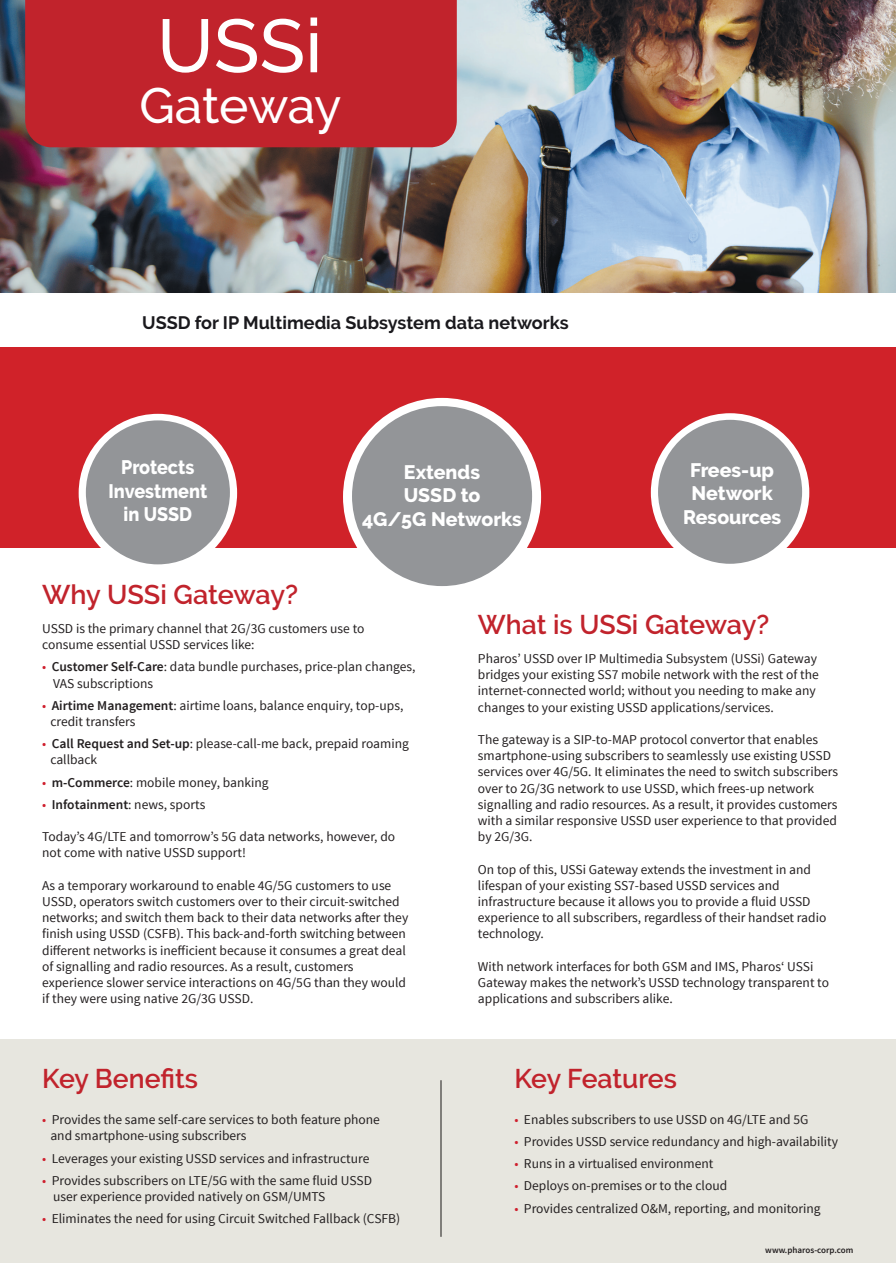
<style>
.page{position:relative;width:896px;height:1263px;background:#fff}
.page>*{position:absolute;margin:0;border:0;box-sizing:border-box;transform-origin:0 0}
.t1{font:500 75px "Raleway";color:#fff}
.t2{font:500 49.5px "Raleway";letter-spacing:-.01em;color:#fff}
.t3{font:600 27px "Raleway";color:#c1232c}
.t4{font:800 19.5px/23.4px "Raleway";color:#fff;text-align:center}
.t5{font:800 19.5px/23.4px "Raleway";color:#fff;text-align:center;scale:.92 1}
.t6{font:700 18px "Raleway";color:#1a191d}
.t7{font:13.5px/16.2px "Source Sans Pro";color:#231f20}
.t8{font:600 13.5px "Source Sans Pro";color:#231f20}
.t9{font:600 9px "Source Sans Pro";color:#231f20}
.s1{color:#cf202e}
.s2{font-weight:600}
.s3{font-weight:400;color:#cf202e}
.s4{font-weight:400}
</style>
<div class="page">
<img style="left:0;top:0;width:895px;height:293px">
<div style="left:25px;top:0;width:431px;height:147px;background:#c1232c"></div>
<div style="left:0;top:347px;width:895px;height:201px;background:#d02229"></div>
<div style="left:79px;top:414px;width:158px;height:158px;background:#fff;border-radius:50%"></div>
<div style="left:86px;top:420px;width:144px;height:144px;background:#939598;border-radius:50%"></div>
<div style="left:650px;top:413px;width:159px;height:159px;background:#fff;border-radius:50%"></div>
<div style="left:657px;top:420px;width:144px;height:144px;background:#939598;border-radius:50%"></div>
<img style="left:440px;top:1080px;width:1px;height:157px">
<div style="left:343px;top:398px;width:198px;height:198px;background:#fff;border-radius:50%"></div>
<div style="left:352px;top:406px;width:180px;height:180px;background:#939598;border-radius:50%"></div>
<h1 class="t1" style="left:157px;top:3px;width:167px">USSi</h1>
<h2 class="t2" style="left:139px;top:77px;width:203px">Gateway</h2>
<h3 class="t6" style="left:142px;top:312px;width:428px">USSD for IP Multimedia Subsystem data networks</h3>
<h3 class="t5" style="left:108px;top:456px;width:109px">Protects<br>Investment in USSD</h3>
<h3 class="t4" style="left:103px;top:459px;width:110px">Hides<br>Complexity of Mobile</h3>
<h3 class="t4" style="left:701px;top:459px;width:56px">Hides</h3>
<h3 class="t4" style="left:387px;top:463px;width:110px">Hides<br>Complexity of Mobile</h3>
<h3 class="t4" style="left:682px;top:459px;width:100px">Frees-up<br>Network<br>Resources</h3>
<h3 class="t4" style="left:362px;top:460px;width:161px">Extends<br>USSD to<br>4G/5G Networks</h3>
<h3 class="t4" style="left:675px;top:482px;width:110px">Complexity</h3>
<h3 class="t4" style="left:684px;top:505px;width:78px">of Mobil</h3>
<h3 class="t3" style="left:42px;top:579px;width:257px">Why USSi Gateway?</h3>
<p class="t7" style="left:42px;top:621px;width:324px">USSD is the primary channel that 2G/3G customers use to consume essential USSD services like:</p>
<p class="t7" style="left:53px;top:659px;width:363px;text-indent:-11px"><span class="s1">•</span> <span class="s2">Customer Self-Care</span>: data bundle purchases, price-plan changes,<br>VAS subscriptions</p>
<p class="t7" style="left:50px;top:697px;width:354px;text-indent:-8px"><span class="s1">•</span> <span class="s2">Airtime Management</span>: airtime loans, balance enquiry, top-ups, credit transfers</p>
<p class="t7" style="left:50px;top:736px;width:360px;text-indent:-8px"><span class="s1">•</span> <span class="s2">Call Request and Set-up</span>: please-call-me back, prepaid roaming callback</p>
<p class="t7" style="left:42px;top:774px;width:228px"><span class="s1">•</span> <span class="s2">m-Commerce</span>: mobile money, banking</p>
<p class="t8" style="left:42px;top:796px;width:165px"><span class="s3">•</span> Infotainment<span class="s4">: news, sports</span></p>
<p class="t7" style="left:42px;top:829px;width:354px">Today’s 4G/LTE and tomorrow’s 5G data networks, however, do not come with native USSD support!</p>
<p class="t7" style="left:42px;top:877px;width:367px">As a temporary workaround to enable 4G/5G customers to use USSD, operators switch customers over to their circuit-switched networks; and switch them back to their data networks after they finish using USSD (CSFB). This back-and-forth switching between different networks is inefficient because it consumes a great deal of signalling and radio resources. As a result, customers experience slower service interactions on 4G/5G than they would if they were using native 2G/3G USSD.</p>
<h3 class="t3" style="left:477px;top:609px;width:293px">What is USSi Gateway?</h3>
<p class="t7" style="left:477px;top:651px;width:342px">Pharos’ USSD over IP Multimedia Subsystem (USSi) Gateway bridges your existing SS7 mobile network with the rest of the internet-connected world; without you needing to make any changes to your existing USSD applications/services.</p>
<p class="t7" style="left:477px;top:732px;width:361px">The gateway is a SIP-to-MAP protocol convertor that enables smartphone-using subscribers to seamlessly use existing USSD services over 4G/5G. It eliminates the need to switch subscribers over to 2G/3G network to use USSD, which frees-up network signalling and radio resources. As a result, it provides customers with a similar responsive USSD user experience to that provided by 2G/3G.</p>
<p class="t7" style="left:477px;top:861px;width:350px">On top of this, USSi Gateway extends the investment in and lifespan of your existing SS7-based USSD services and infrastructure because it allows you to provide a fluid USSD experience to all subscribers, regardless of their handset radio technology.</p>
<p class="t7" style="left:477px;top:958px;width:352px">With network interfaces for both GSM and IMS, Pharos‘ USSi<br>Gateway makes the network’s USSD technology transparent to applications and subscribers alike.</p>
<h3 class="t3" style="left:42px;top:1063px;width:157px">Key Benefits</h3>
<h3 class="t3" style="left:514px;top:1063px;width:164px">Key Features</h3>
<p class="t7" style="left:50px;top:1112px;width:331px;text-indent:-8px"><span class="s1">•</span> Provides the same self-care services to both feature phone and smartphone-using subscribers</p>
<p class="t7" style="left:42px;top:1150px;width:328px"><span class="s1">•</span> Leverages your existing USSD services and infrastructure</p>
<p class="t7" style="left:53px;top:1172px;width:320px;text-indent:-11px"><span class="s1">•</span> Provides subscribers on LTE/5G with the same fluid USSD user experience provided natively on GSM/UMTS</p>
<p class="t7" style="left:42px;top:1211px;width:359px"><span class="s1">•</span> Eliminates the need for using Circuit Switched Fallback (CSFB)</p>
<p class="t7" style="left:514px;top:1111px;width:295px"><span class="s1">•</span> Enables subscribers to use USSD on 4G/LTE and 5G</p>
<p class="t7" style="left:514px;top:1133px;width:325px"><span class="s1">•</span> Provides USSD service redundancy and high-availability</p>
<p class="t7" style="left:514px;top:1156px;width:200px"><span class="s1">•</span> Runs in a virtualised environment</p>
<p class="t7" style="left:514px;top:1178px;width:214px"><span class="s1">•</span> Deploys on-premises or to the cloud</p>
<p class="t7" style="left:514px;top:1200px;width:308px"><span class="s1">•</span> Provides centralized O&amp;M, reporting, and monitoring</p>
<p class="t9" style="left:765px;top:1244px;width:90px">www.pharos-corp.com</p>
</div>
